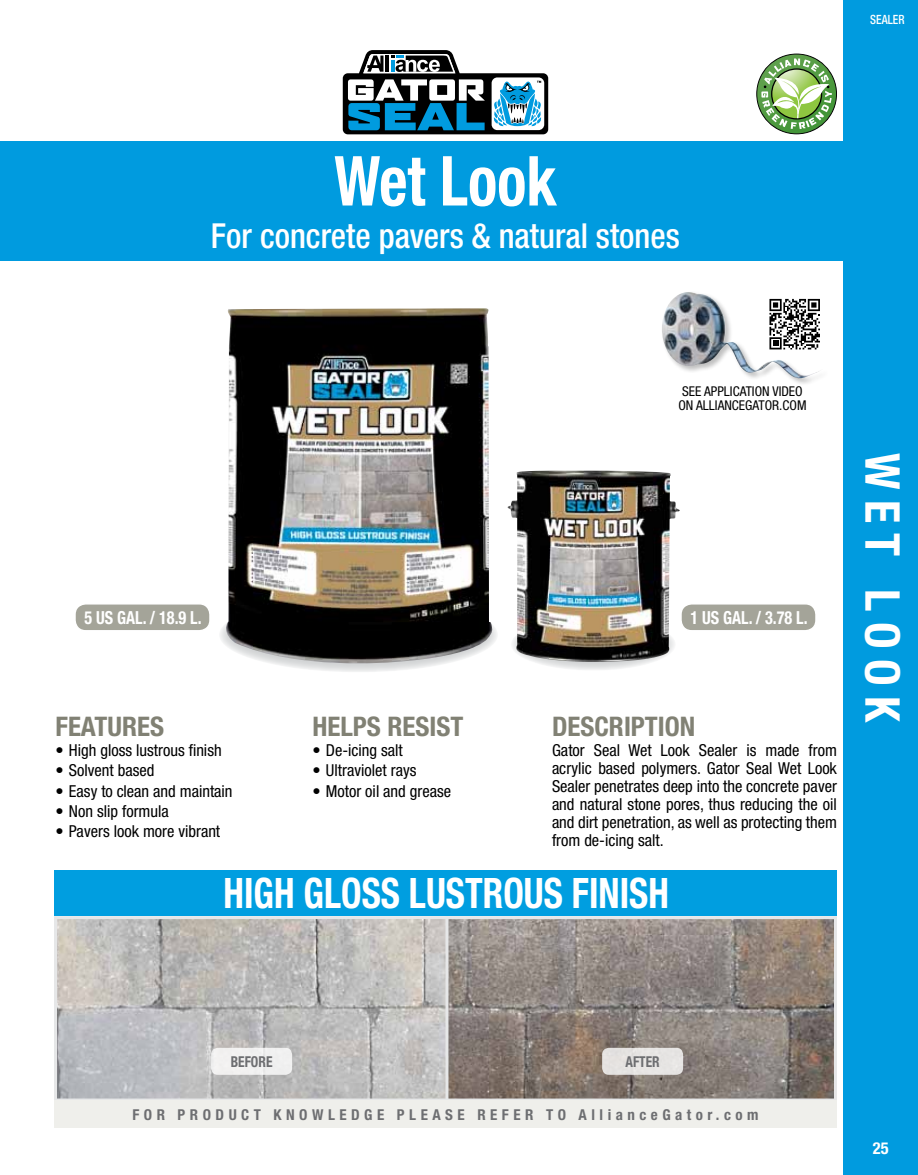
<style>
.page{position:relative;width:918px;height:1175px;background:#fff}
.page>*{position:absolute;margin:0;border:0;box-sizing:border-box;transform-origin:0 0}
.t1{font:700 condensed 69px "Helvetica Neue";color:#fff;scale:.88 1}
.t2{font:700 condensed 48px "Helvetica Neue";letter-spacing:.22em;color:#fff}
.t3{font:700 condensed 42px "Helvetica Neue";color:#fff;scale:.88 1}
.t4{font:500 condensed 34.5px "Helvetica Neue";color:#fff;scale:.96 1}
.t5{font:700 condensed 27px "Helvetica Neue";color:#818174}
.t6{font:700 condensed 18px "Helvetica Neue";color:#fff;scale:.9 1}
.t7{font:condensed 16.5px/18px "Helvetica Neue";color:#000;text-align:justify}
.t8{font:700 condensed 16.5px "Helvetica Neue";color:#fff}
.t9{font:700 condensed 15px "Helvetica Neue";letter-spacing:.3em;color:#6d6e71}
.t10{font:700 condensed 15px "Helvetica Neue";letter-spacing:.3em;color:#6d6e71;scale:.9 1}
.t11{font:condensed 13.5px/13.5px "Helvetica Neue";color:#000}
.t12{font:500 condensed 12.75px "Helvetica Neue";color:#fff;scale:.9 1}
</style>
<div class="page">
<div style="left:54px;top:870px;width:783px;height:46px;background:#009ee0"></div>
<img style="left:58px;top:920px;width:775px;height:177px">
<div style="left:54px;top:916px;width:783px;height:185px;border:3px solid #e6e7e8"></div>
<hr style="left:446px;top:916px;width:2px;height:183px;background:#e6e7e8">
<div style="left:211px;top:1047px;width:81px;height:27px;background:#f1f1f0;border-radius:7px"></div>
<div style="left:602px;top:1047px;width:81px;height:27px;background:#e6e4e2;border-radius:7px"></div>
<svg style="left:342px;top:50px;width:207px;height:85px"></svg>
<div style="left:54px;top:1100px;width:783px;height:27px;background:#efefeb"></div>
<div style="left:843px;top:0;width:75px;height:1174px;background:#009bdf"></div>
<svg style="left:756px;top:54px;width:81px;height:80px"></svg>
<div style="left:0;top:142px;width:844px;height:119px;background:#009bdf"></div>
<img style="left:220px;top:308px;width:274px;height:362px">
<svg style="left:511px;top:618px;width:165px;height:52px"></svg>
<img style="left:508px;top:470px;width:172px;height:192px">
<img style="left:662px;top:292px;width:158px;height:88px">
<div style="left:75px;top:604px;width:135px;height:27px;background:#a4a499;border-radius:11px"></div>
<div style="left:74px;top:603px;width:137px;height:28px;border:2px solid #fff;border-radius:11px"></div>
<div style="left:681px;top:604px;width:135px;height:27px;background:#a4a499;border-radius:11px"></div>
<div style="left:680px;top:603px;width:137px;height:28px;border:2px solid #fff;border-radius:11px"></div>
<p class="t12" style="left:870px;top:11px;width:39px">SEALER</p>
<h1 class="t1" style="left:334px;top:139px;width:254px">Wet Look</h1>
<h3 class="t4" style="left:211px;top:215px;width:490px">For concrete pavers &amp; natural stones</h3>
<p class="t11" style="left:678px;top:384px;width:130px">SEE APPLICATION VIDEO<br>ON ALLIANCEGATOR.COM</p>
<p class="t6" style="left:85px;top:606px;width:132px">5 US GAL. / 18.9 L.</p>
<p class="t6" style="left:691px;top:606px;width:132px">1 US GAL. / 3.78 L.</p>
<h3 class="t5" style="left:56px;top:710px;width:27px">Features</h3>
<p class="t7" style="left:56px;top:741px;width:168px">• High gloss lustrous finish</p>
<p class="t7" style="left:56px;top:761px;width:100px">• Solvent based</p>
<p class="t7" style="left:56px;top:781px;width:179px">• Easy to clean and maintain</p>
<p class="t7" style="left:56px;top:801px;width:115px">• Non slip formula</p>
<p class="t7" style="left:56px;top:822px;width:166px">• Pavers look more vibrant</p>
<h3 class="t5" style="left:312px;top:710px;width:152px">HELPS RESIST</h3>
<p class="t7" style="left:312px;top:741px;width:92px">• De-icing salt</p>
<p class="t7" style="left:312px;top:761px;width:106px">• Ultraviolet rays</p>
<p class="t7" style="left:312px;top:781px;width:140px">• Motor oil and grease</p>
<h3 class="t5" style="left:552px;top:710px;width:30px">Description</h3>
<p class="t7" style="left:552px;top:741px;width:287px">Gator Seal Wet Look Sealer is made from acrylic based polymers. Gator Seal Wet Look Sealer penetrates deep into the concrete paver and natural stone pores, thus reducing the oil and dirt penetration, as well as protecting them from de-icing salt.</p>
<h3 class="t3" style="left:223px;top:867px;width:508px">HIGH GLOSS LUSTROUS FINISH</h3>
<h2 class="t2" style="left:912px;top:453px;width:272px;rotate:90deg">WET LOOK</h2>
<p class="t10" style="left:231px;top:1052px;width:48px">BEFORE</p>
<p class="t10" style="left:626px;top:1052px;width:40px">AFTER</p>
<p class="t9" style="left:132px;top:1105px;width:628px">FOR PRODUCT KNOWLEDGE PLEASE REFER TO alliancegator.com</p>
<p class="t8" style="left:873px;top:1138px;width:17px">25</p>
</div>
